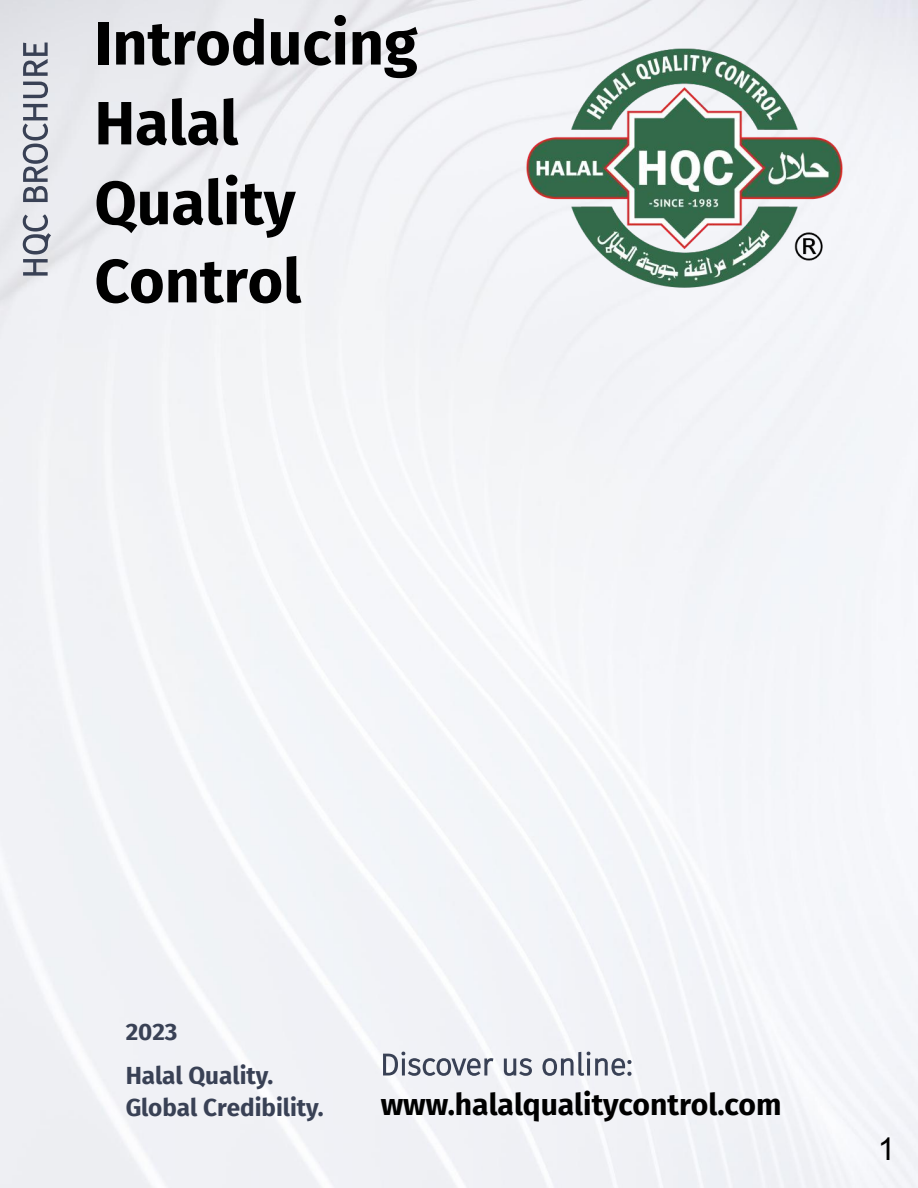
<style>
.page{position:relative;width:918px;height:1188px;background:#fff}
.page>*{position:absolute;margin:0;border:0;box-sizing:border-box;transform-origin:0 0}
.t1{font:700 61.2px/79.2px "Fira Sans";color:#000}
.t2{font:31.5px "Arial";color:#000}
.t3{font:700 30.15px "Fira Sans";color:#000}
.t4{font:700 24.3px/31.8px "Fira Sans";color:#394155}
</style>
<div class="page">
<svg style="left:383px;top:1052px;width:249px;height:24px"></svg>
<svg style="left:23px;top:43px;width:28px;height:233px;background:#aeb1ba"></svg>
<img style="left:527px;top:10px;width:316px;height:316px">
<h1 class="t1" style="left:94px;top:0;width:325px">Introducing<br>Halal<br>Quality<br>Control</h1>
<p class="t4" style="left:126px;top:1015px;width:53px">2023</p>
<p class="t4" style="left:126px;top:1058px;width:199px">Halal Quality.<br>Global Credibility.</p>
<p class="t3" style="left:381px;top:1079px;width:402px">www.halalqualitycontrol.com</p>
<p class="t2" style="left:878px;top:1131px;width:19px">1</p>
</div>
